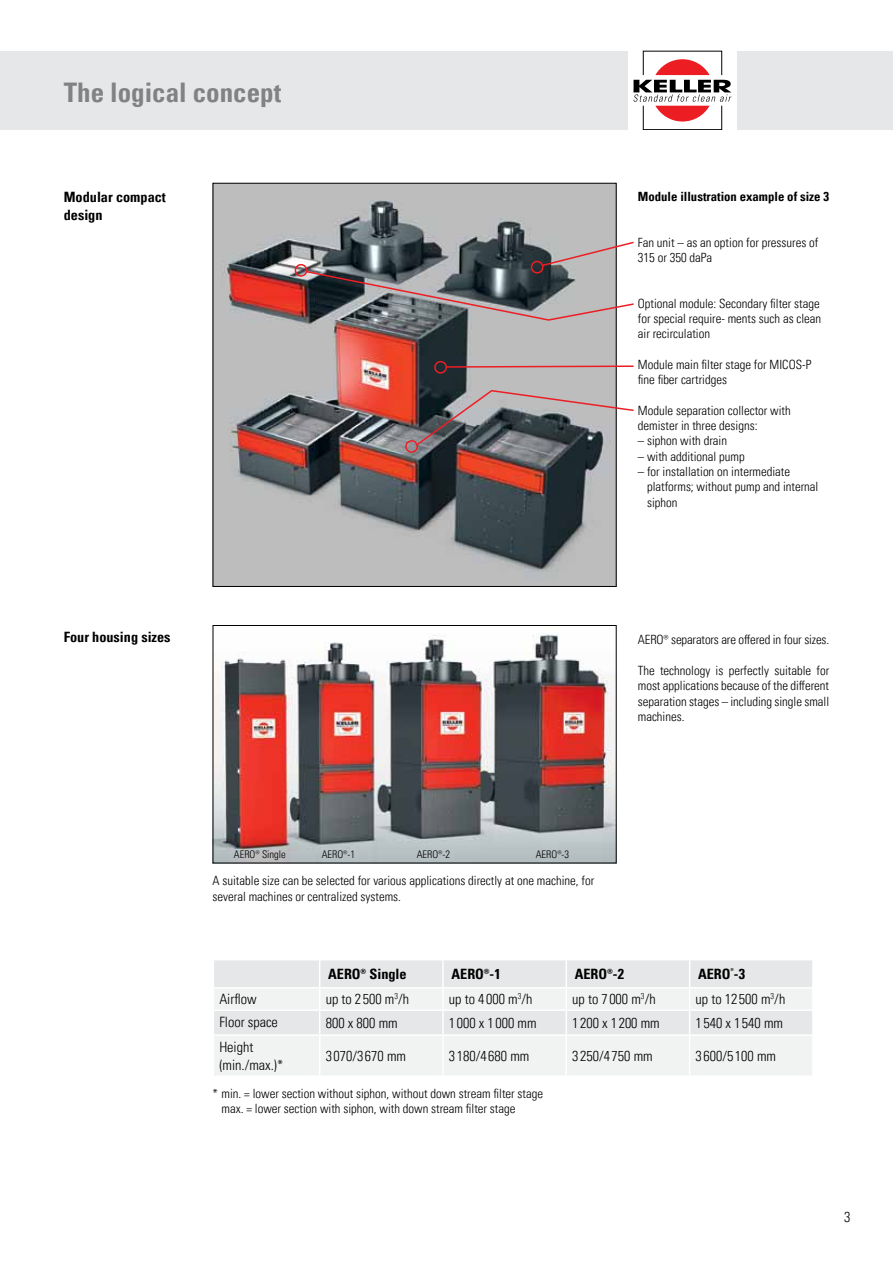
<style>
.page{position:relative;width:893px;height:1263px;background:#fff}
.page>*{position:absolute;margin:0;border:0;box-sizing:border-box;transform-origin:0 0}
.t1{font:700 condensed 27px "Univers LT Pro";color:#808284}
.t2{font:300 condensed 14.25px/18.8px "Univers LT Pro";color:#000}
.t3{font:700 condensed 14.25px/18.8px "Univers LT Pro";color:#000}
.t4{font:300 condensed 12.75px/15.3px "Univers LT Pro";color:#000}
.t5{font:700 condensed 12.75px "Univers LT Pro";color:#000}
.t6{font:300 condensed 10.5px "Univers LT Pro";color:#000}
</style>
<div class="page">
<div style="left:0;top:51px;width:893px;height:79px;background:#e6e7e8"></div>
<div style="left:628px;top:35px;width:109px;height:111px;background:#fff"></div>
<div style="left:643px;top:105px;width:79px;height:25px;border:1px solid #000"></div>
<svg style="left:633px;top:59px;width:98px;height:63px"></svg>
<div style="left:214px;top:1036px;width:598px;height:39px;background:#f1f2f2"></div>
<svg style="left:214px;top:960px;width:598px;height:74px"></svg>
<hr style="left:319px;top:1036px;width:1px;height:39px;background:#fff">
<hr style="left:442px;top:1036px;width:2px;height:39px;background:#fff">
<hr style="left:566px;top:1036px;width:1px;height:39px;background:#fff">
<hr style="left:689px;top:1036px;width:1px;height:39px;background:#fff">
<img style="left:215px;top:185px;width:400px;height:400px">
<img style="left:215px;top:634px;width:400px;height:227px">
<div style="left:213px;top:625px;width:404px;height:238px;border:1px solid #000"></div>
<div style="left:434px;top:361px;width:13px;height:13px;border:2px solid #ed1d24;border-radius:50%"></div>
<svg style="left:445px;top:365px;width:189px;height:3px"></svg>
<div style="left:295px;top:264px;width:12px;height:13px;border:2px solid #ed1d24;border-radius:50%"></div>
<svg style="left:305px;top:241px;width:329px;height:80px;background:#787a7d"></svg>
<div style="left:405px;top:440px;width:13px;height:13px;border:2px solid #ed1d24;border-radius:50%"></div>
<svg style="left:415px;top:389px;width:219px;height:58px;background:#817f82"></svg>
<h1 class="t1" style="left:64px;top:82px;width:219px">The logical concept</h1>
<p class="t3" style="left:64px;top:188px;width:104px">Modular compact design</p>
<p class="t3" style="left:64px;top:627px;width:108px">Four housing sizes</p>
<p class="t5" style="left:638px;top:188px;width:193px">Module illustration example of size 3</p>
<p class="t4" style="left:638px;top:234px;width:182px">Fan unit – as an option for pressures of<br>315 or 350 daPa</p>
<p class="t4" style="left:638px;top:295px;width:185px;text-align:justify">Optional module: Secondary filter stage for special require- ments such as clean air recirculation</p>
<p class="t4" style="left:638px;top:356px;width:175px">Module main filter stage for MICOS-P fine fiber cartridges</p>
<p class="t4" style="left:638px;top:402px;width:154px">Module separation collector with demister in three designs:</p>
<p class="t4" style="left:638px;top:433px;width:91px">– siphon with drain</p>
<p class="t4" style="left:638px;top:448px;width:108px">– with additional pump</p>
<p class="t4" style="left:647px;top:463px;width:173px;text-indent:-9px">– for installation on intermediate platforms; without pump and internal siphon</p>
<p class="t4" style="left:638px;top:631px;width:193px">AERO® separators are offered in four sizes.</p>
<p class="t4" style="left:638px;top:662px;width:193px;text-align:justify">The technology is perfectly suitable for most applications because of the different separation stages – including single small machines.</p>
<p class="t6" style="left:234px;top:847px;width:54px">AERO® Single</p>
<p class="t6" style="left:322px;top:847px;width:35px">AERO®-1</p>
<p class="t6" style="left:417px;top:848px;width:35px">AERO®-2</p>
<p class="t6" style="left:536px;top:848px;width:35px">AERO®-3</p>
<p class="t4" style="left:213px;top:872px;width:383px">A suitable size can be selected for various applications directly at one machine, for several machines or centralized systems.</p>
<p class="t3" style="left:328px;top:966px;width:80px">AERO® Single</p>
<p class="t3" style="left:451px;top:966px;width:51px">AERO®-1</p>
<p class="t3" style="left:575px;top:966px;width:51px">AERO®-2</p>
<p class="t3" style="left:698px;top:966px;width:48px">AERO<sup>®</sup>-3</p>
<p class="t2" style="left:219px;top:989px;width:39px">Airflow</p>
<p class="t2" style="left:326px;top:989px;width:85px">up to 2500 m<sup>3</sup>/h</p>
<p class="t2" style="left:449px;top:989px;width:85px">up to 4000 m<sup>3</sup>/h</p>
<p class="t2" style="left:572px;top:989px;width:85px">up to 7000 m<sup>3</sup>/h</p>
<p class="t2" style="left:696px;top:989px;width:91px">up to 12500 m<sup>3</sup>/h</p>
<p class="t2" style="left:219px;top:1011px;width:60px">Floor space</p>
<p class="t2" style="left:326px;top:1013px;width:74px">800 x 800 mm</p>
<p class="t2" style="left:449px;top:1013px;width:89px">1000 x 1000 mm</p>
<p class="t2" style="left:572px;top:1013px;width:89px">1200 x 1200 mm</p>
<p class="t2" style="left:696px;top:1013px;width:89px">1540 x 1540 mm</p>
<p class="t2" style="left:219px;top:1036px;width:66px">Height (min./max.)*</p>
<p class="t2" style="left:326px;top:1046px;width:82px">3070/3670 mm</p>
<p class="t2" style="left:449px;top:1046px;width:82px">3180/4680 mm</p>
<p class="t2" style="left:572px;top:1046px;width:82px">3250/4750 mm</p>
<p class="t2" style="left:696px;top:1046px;width:82px">3600/5100 mm</p>
<p class="t4" style="left:222px;top:1085px;width:323px;text-indent:-9px">* min. = lower section without siphon, without down stream filter stage max. = lower section with siphon, with down stream filter stage</p>
<p class="t2" style="left:844px;top:1208px;width:8px">3</p>
</div>
